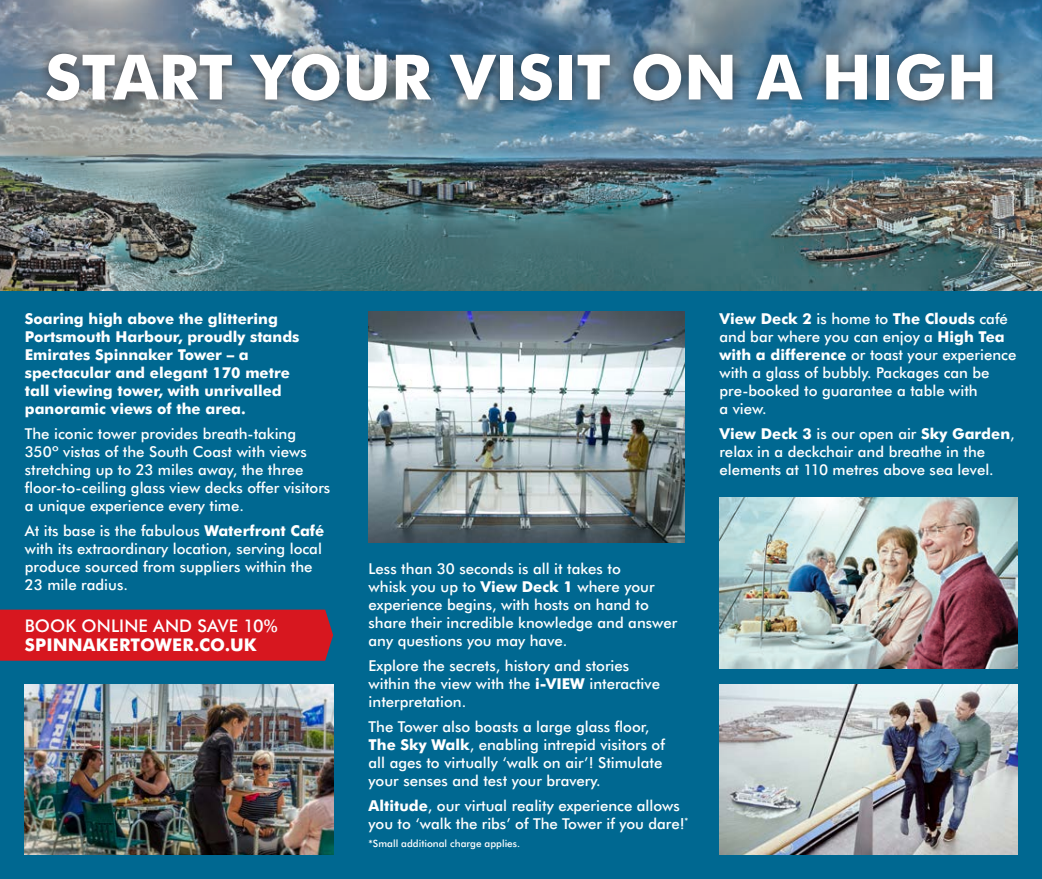
<style>
.page{position:relative;width:1042px;height:879px;background:#006891}
.page>*{position:absolute;margin:0;border:0;box-sizing:border-box;transform-origin:0 0}
.t1{font:700 62.5px "Futura BT";color:#fff}
.t2{font:500 17.5px/18.1px "Futura BT";letter-spacing:.005em;color:#fff}
.t3{font:500 15px/18px "Futura BT";color:#fff}
.t4{font:700 15px/18px "Futura BT";color:#fff}
.t5{font:500 10px "Futura BT";color:#fff}
.s1{font-weight:700}
</style>
<div class="page">
<img style="left:0;top:0;width:1042px;height:291px">
<div style="left:35px;top:43px;width:969px;height:69px;background:#231f20;opacity:.75"></div>
<div style="left:0;top:609px;width:333px;height:52px;background:#d7171f"></div>
<img style="left:719px;top:498px;width:298px;height:170px">
<img style="left:719px;top:684px;width:298px;height:170px">
<img style="left:369px;top:312px;width:315px;height:230px">
<img style="left:25px;top:684px;width:308px;height:170px">
<p class="t1" style="left:45px;top:39px;width:953px">START YOUR VISIT ON A HIGH</p>
<p class="t4" style="left:25px;top:309px;width:276px">Soaring high above the glittering Portsmouth Harbour, proudly stands Emirates Spinnaker Tower – a spectacular and elegant 170 metre tall viewing tower, with unrivalled panoramic views of the area.</p>
<p class="t3" style="left:25px;top:424px;width:307px">The iconic tower provides breath-taking 350º vistas of the South Coast with views stretching up to 23 miles away, the three floor-to-ceiling glass view decks offer visitors a unique experience every time.</p>
<p class="t3" style="left:25px;top:522px;width:301px">At its base is the fabulous <span class="s1">Waterfront Café </span>with its extraordinary location, serving local produce sourced from suppliers within the 23 mile radius.</p>
<p class="t2" style="left:25px;top:617px;width:254px">BOOK ONLINE AND SAVE 10%<br><span class="s1">SPINNAKERTOWER.CO.UK</span></p>
<p class="t3" style="left:719px;top:309px;width:298px"><span class="s1">View Deck 2</span> is home to <span class="s1">The Clouds</span> café and bar where you can enjoy a <span class="s1">High Tea with a difference</span> or toast your experience with a glass of bubbly. Packages can be pre-booked to guarantee a table with<br>a view.</p>
<p class="t3" style="left:719px;top:424px;width:297px"><span class="s1">View Deck 3</span> is our open air <span class="s1">Sky Garden</span>, relax in a deckchair and breathe in the elements at 110 metres above sea level.</p>
<p class="t3" style="left:369px;top:559px;width:310px">Less than 30 seconds is all it takes to<br>whisk you up to <span class="s1">View Deck 1</span> where your experience begins, with hosts on hand to share their incredible knowledge and answer any questions you may have.</p>
<p class="t3" style="left:369px;top:656px;width:293px">Explore the secrets, history and stories within the view with the <span class="s1">i-VIEW</span> interactive interpretation.</p>
<p class="t3" style="left:369px;top:717px;width:298px">The Tower also boasts a large glass floor, <span class="s1">The Sky Walk</span>, enabling intrepid visitors of all ages to virtually ‘walk on air’! Stimulate your senses and test your bravery.</p>
<p class="t3" style="left:369px;top:796px;width:321px"><span class="s1">Altitude</span>, our virtual reality experience allows you to ‘walk the ribs’ of The Tower if you dare!<sup>*</sup></p>
<p class="t5" style="left:369px;top:837px;width:153px">*Small additional charge applies.</p>
</div>
